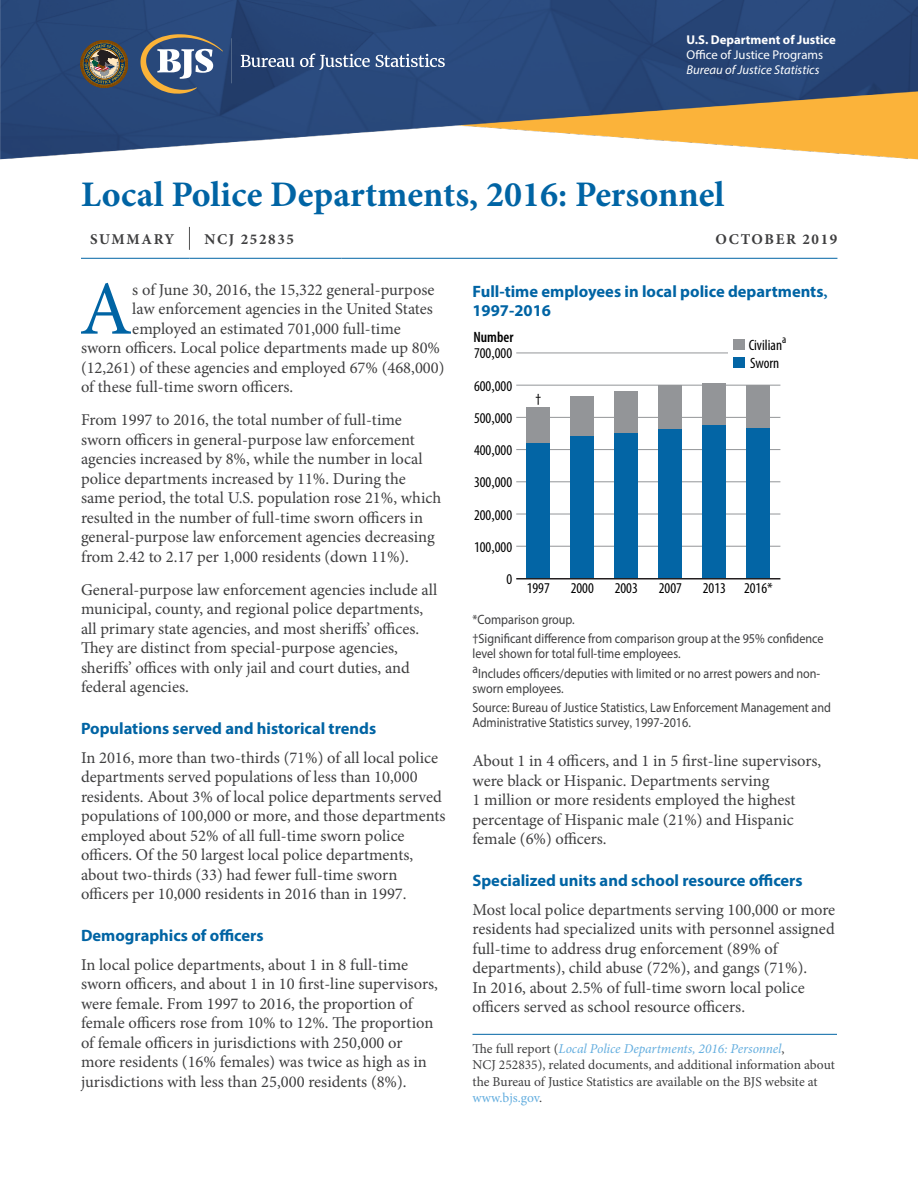
<style>
.page{position:relative;width:918px;height:1188px;background:#fff}
.page>*{position:absolute;margin:0;border:0;box-sizing:border-box;transform-origin:0 0}
.intro_graf{font:76.5px "Minion Pro";color:#0064a4}
.t1{font:700 36px "Minion Pro";color:#0064a4}
.Body_Text{font:16.5px/19.5px "Minion Pro";color:#3e3e3f}
.intro_graf-2{font:16.5px "Minion Pro";color:#3e3e3f}
.Subhead_2{font:700 16.5px "Myriad Pro";color:#0064a4}
.Table_Figure_Title{font:700 16.5px/19.5px "Myriad Pro";color:#0064a4}
.t2{font:condensed 15px "Myriad Pro";color:#000}
.Title_Info{font:700 15px "Minion Pro";letter-spacing:.11em;color:#3e3e3f}
.t3{font:600 condensed 15px "Myriad Pro";color:#000}
.Table_Notes{font:13.5px/15px "Myriad Pro";color:#3e3e3f;scale:.9 1}
.Footnote{font:13.5px/16.5px "Minion Pro";color:#3e3e3f}
.t4{font:italic 12.75px "Myriad Pro";color:#fff}
.t5{font:700 12.75px "Myriad Pro";color:#fff}
.t6{font:12.75px "Myriad Pro";color:#fff}
.s1{font-family:"Minion Pro"}
.s2{font-family:"Minion Pro Cn Capt";font-stretch:normal}
.s3{font-style:italic;color:#64aedf}
.s4{color:#64aedf}
</style>
<div class="page">
<img style="left:0;top:0;width:918px;height:160px">
<svg style="left:241px;top:53px;width:129px;height:17px;background:#596f95"></svg>
<svg style="left:376px;top:54px;width:69px;height:13px"></svg>
<svg style="left:140px;top:34px;width:83px;height:60px;background:#697589"></svg>
<svg style="left:231px;top:38px;width:1px;height:45px"></svg>
<svg style="left:81px;top:40px;width:47px;height:48px;background:#625d4f"></svg>
<hr style="left:472px;top:1034px;width:365px;height:1px;background:#0064a4">
<svg style="left:189px;top:227px;width:1px;height:23px"></svg>
<hr style="left:81px;top:258px;width:108px;height:1px;background:#0064a4">
<hr style="left:189px;top:258px;width:152px;height:1px;background:#0064a4">
<hr style="left:341px;top:258px;width:496px;height:1px;background:#0064a4">
<hr style="left:516px;top:546px;width:264px;height:1px;background:#939598">
<hr style="left:516px;top:514px;width:264px;height:1px;background:#939598">
<hr style="left:516px;top:482px;width:264px;height:1px;background:#939598">
<hr style="left:516px;top:449px;width:264px;height:1px;background:#939598">
<hr style="left:516px;top:417px;width:264px;height:1px;background:#939598">
<hr style="left:516px;top:385px;width:264px;height:1px;background:#939598">
<hr style="left:516px;top:353px;width:264px;height:1px;background:#939598">
<div style="left:526px;top:407px;width:24px;height:36px;background:#939598"></div>
<div style="left:570px;top:396px;width:24px;height:40px;background:#939598"></div>
<div style="left:614px;top:391px;width:24px;height:42px;background:#939598"></div>
<div style="left:658px;top:385px;width:24px;height:44px;background:#939598"></div>
<div style="left:702px;top:384px;width:24px;height:41px;background:#939598"></div>
<div style="left:747px;top:385px;width:23px;height:43px;background:#939598"></div>
<div style="left:526px;top:443px;width:24px;height:135px;background:#0365a5"></div>
<div style="left:570px;top:436px;width:24px;height:142px;background:#0365a5"></div>
<div style="left:614px;top:433px;width:24px;height:145px;background:#0365a5"></div>
<div style="left:658px;top:429px;width:24px;height:149px;background:#0365a5"></div>
<div style="left:702px;top:425px;width:24px;height:153px;background:#0365a5"></div>
<div style="left:747px;top:428px;width:23px;height:150px;background:#0365a5"></div>
<div style="left:729px;top:333px;width:58px;height:39px;background:#fff"></div>
<div style="left:733px;top:357px;width:12px;height:11px;background:#0365a5"></div>
<div style="left:733px;top:339px;width:12px;height:10px;background:#939598"></div>
<hr style="left:516px;top:578px;width:264px;height:2px;background:#231f20">
<p class="t5" style="left:686px;top:31px;width:151px">U.S. Department of Justice</p>
<p class="t6" style="left:686px;top:47px;width:138px">Office of Justice Programs</p>
<p class="t4" style="left:686px;top:62px;width:135px">Bureau of Justice Statistics</p>
<p class="t1" style="left:81px;top:169px;width:645px">Local Police Departments, 2016: Personnel</p>
<p class="Title_Info" style="left:90px;top:228px;width:86px">SUMMARY</p>
<p class="Title_Info" style="left:205px;top:228px;width:91px">NCJ 252835</p>
<p class="Title_Info" style="left:716px;top:228px;width:123px">OCTOBER 2019</p>
<p class="intro_graf" style="left:79px;top:258px;width:54px">A</p>
<p class="intro_graf-2" style="left:132px;top:278px;width:304px">s of June 30, 2016, the 15,322 general-purpose</p>
<p class="intro_graf-2" style="left:132px;top:298px;width:302px">law enforcement agencies in the United States</p>
<p class="intro_graf-2" style="left:132px;top:317px;width:270px">employed an estimated 701,000 full-time</p>
<p class="intro_graf-2" style="left:81px;top:337px;width:361px">sworn officers. Local police departments made up 80%</p>
<p class="intro_graf-2" style="left:81px;top:356px;width:365px">(12,261) of these agencies and employed 67% (468,000)</p>
<p class="intro_graf-2" style="left:81px;top:376px;width:214px">of these full-time sworn officers.</p>
<p class="Body_Text" style="left:81px;top:410px;width:362px">From 1997 to 2016, the total number of full-time sworn officers in general-purpose law enforcement agencies increased by 8%, while the number in local police departments increased by 11%. During the same period, the total U.S. population rose 21%, which resulted in the number of full-time sworn officers in general-purpose law enforcement agencies decreasing from 2.42 to 2.17 per 1,000 residents (down 11%).</p>
<p class="Body_Text" style="left:81px;top:580px;width:358px">General-purpose law enforcement agencies include all municipal, county, and regional police departments, all primary state agencies, and most sheriffs’ offices.<br>They are distinct from special-purpose agencies, sheriffs’ offices with only jail and court duties, and federal agencies.</p>
<p class="Subhead_2" style="left:81px;top:718px;width:297px">Populations served and historical trends</p>
<p class="Body_Text" style="left:81px;top:748px;width:366px">In 2016, more than two-thirds (71%) of all local police departments served populations of less than 10,000 residents. About 3% of local police departments served populations of 100,000 or more, and those departments employed about 52% of all full-time sworn police officers. Of the 50 largest local police departments, about two-thirds (33) had fewer full-time sworn officers per 10,000 residents in 2016 than in 1997.</p>
<p class="Subhead_2" style="left:81px;top:925px;width:184px">Demographics of officers</p>
<p class="Body_Text" style="left:81px;top:955px;width:358px">In local police departments, about 1 in 8 full-time sworn officers, and about 1 in 10 first-line supervisors, were female. From 1997 to 2016, the proportion of female officers rose from 10% to 12%. The proportion of female officers in jurisdictions with 250,000 or more residents (16% females) was twice as high as in jurisdictions with less than 25,000 residents (8%).</p>
<p class="Table_Figure_Title" style="left:472px;top:281px;width:357px">Full-time employees in local police departments<span class="s1">,<br></span>1997-2016</p>
<p class="t3" style="left:473px;top:328px;width:41px">Number</p>
<p class="t2" style="left:474px;top:344px;width:40px">700<span class="s2">,</span>000</p>
<p class="t2" style="left:474px;top:377px;width:40px">600<span class="s2">,</span>000</p>
<p class="t2" style="left:474px;top:409px;width:40px">500<span class="s2">,</span>000</p>
<p class="t2" style="left:474px;top:441px;width:40px">400<span class="s2">,</span>000</p>
<p class="t2" style="left:474px;top:473px;width:40px">300<span class="s2">,</span>000</p>
<p class="t2" style="left:474px;top:506px;width:40px">200<span class="s2">,</span>000</p>
<p class="t2" style="left:474px;top:538px;width:40px">100<span class="s2">,</span>000</p>
<p class="t2" style="left:506px;top:570px;width:7px">0</p>
<p class="t2" style="left:749px;top:336px;width:39px">Civilian<sup>a</sup></p>
<p class="t2" style="left:536px;top:390px;width:7px">†</p>
<p class="t2" style="left:750px;top:354px;width:31px">Sworn</p>
<p class="t2" style="left:527px;top:579px;width:25px">1997</p>
<p class="t2" style="left:571px;top:579px;width:25px">2000</p>
<p class="t2" style="left:615px;top:579px;width:25px">2003</p>
<p class="t2" style="left:659px;top:579px;width:25px">2007</p>
<p class="t2" style="left:703px;top:579px;width:71px">2013 2016*</p>
<p class="Table_Notes" style="left:472px;top:611px;width:115px">*Comparison group.</p>
<p class="Table_Notes" style="left:472px;top:631px;width:392px">†Significant difference from comparison group at the 95% confidence level shown for total full-time employees.</p>
<p class="Table_Notes" style="left:472px;top:665px;width:388px"><sup>a</sup>Includes officers/deputies with limited or no arrest powers and non&shy;sworn employees.</p>
<p class="Table_Notes" style="left:472px;top:700px;width:400px">Source: Bureau of Justice Statistics<span class="s1">,</span> Law Enforcement Management and<br>Administrative Statistics survey<span class="s1">,</span> 1997-2016.</p>
<p class="Body_Text" style="left:472px;top:751px;width:350px">About 1 in 4 officers, and 1 in 5 first-line supervisors, were black or Hispanic. Departments serving<br>1 million or more residents employed the highest percentage of Hispanic male (21%) and Hispanic female (6%) officers.</p>
<p class="Subhead_2" style="left:472px;top:870px;width:332px">Specialized units and school resource officers</p>
<p class="Body_Text" style="left:472px;top:900px;width:364px">Most local police departments serving 100,000 or more residents had specialized units with personnel assigned full-time to address drug enforcement (89% of departments), child abuse (72%), and gangs (71%).<br>In 2016, about 2.5% of full-time sworn local police officers served as school resource officers.</p>
<p class="Footnote" style="left:472px;top:1040px;width:364px">The full report (<span class="s3">Local Police Departments, 2016: Personnel</span>,<br>NCJ 252835), related documents, and additional information about the Bureau of Justice Statistics are available on the BJS website at <span class="s4">www.bjs.gov</span>.</p>
</div>
